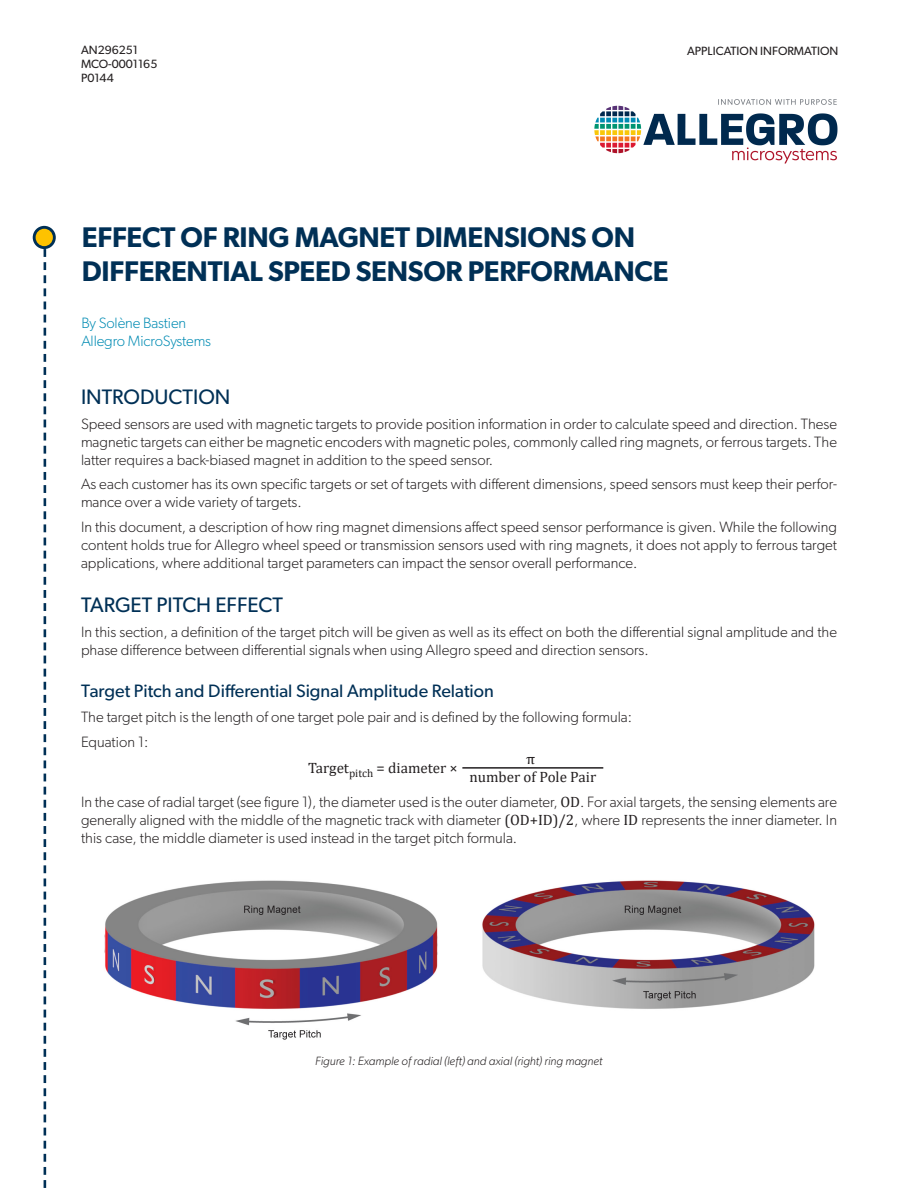
<style>
.page{position:relative;width:918px;height:1188px;background:#fff}
.page>*{position:absolute;margin:0;border:0;box-sizing:border-box;transform-origin:0 0}
.Headline{font:600 28.5px/34.2px "Gibson";letter-spacing:-.01em;color:#003056}
.Sub_Heading{font:21px "Gibson";color:#003056}
.Sub_Heading_2{font:18px "Gibson";color:#003056}
.Body_Copy{font:300 15px/18px "Gibson";color:#231f20;text-align:justify}
.Body_Copy-2{font:15px "Cambria";color:#231f20}
.Author{font:300 15px "Gibson";letter-spacing:-.01em;color:#008bb3}
.t1{font:italic 300 12px "Gibson";color:#231f20}
.t2{font:12px/14.4px "Gibson";color:#231f20}
.s1{font-family:"Cambria";font-weight:400}
</style>
<div class="page">
<img style="left:594px;top:99px;width:244px;height:65px">
<hr style="left:462px;top:767px;width:141px;height:2px;background:#231f20">
<img style="left:104px;top:880px;width:711px;height:160px">
<svg style="left:33px;top:226px;width:23px;height:23px"></svg>
<div style="left:36px;top:229px;width:17px;height:17px;background:#fec200;border-radius:50%"></div>
<svg style="left:44px;top:249px;width:2px;height:939px"></svg>
<p class="t2" style="left:81px;top:42px;width:59px">AN296251</p>
<p class="t2" style="left:687px;top:43px;width:153px">APPLICATION INFORMATION</p>
<p class="t2" style="left:81px;top:57px;width:78px">MCO-0001165<br>P0144</p>
<p class="Headline" style="left:82px;top:219px;width:588px">EFFECT OF RING MAGNET DIMENSIONS ON<br>DIFFERENTIAL SPEED SENSOR PERFORMANCE</p>
<p class="Author" style="left:81px;top:314px;width:106px">By Solène Bastien</p>
<p class="Author" style="left:81px;top:332px;width:131px">Allegro MicroSystems</p>
<p class="Sub_Heading" style="left:81px;top:384px;width:151px">INTRODUCTION</p>
<p class="Body_Copy" style="left:81px;top:414px;width:758px">Speed sensors are used with magnetic targets to provide position information in order to calculate speed and direction. These magnetic targets can either be magnetic encoders with magnetic poles, commonly called ring magnets, or ferrous targets. The latter requires a back-biased magnet in addition to the speed sensor.</p>
<p class="Body_Copy" style="left:81px;top:475px;width:758px">As each customer has its own specific targets or set of targets with different dimensions, speed sensors must keep their perfor&shy;mance over a wide variety of targets.</p>
<p class="Body_Copy" style="left:81px;top:518px;width:758px">In this document, a description of how ring magnet dimensions affect speed sensor performance is given. While the following content holds true for Allegro wheel speed or transmission sensors used with ring magnets, it does not apply to ferrous target applications, where additional target parameters can impact the sensor overall performance.</p>
<p class="Sub_Heading" style="left:81px;top:593px;width:204px">TARGET PITCH EFFECT</p>
<p class="Body_Copy" style="left:81px;top:623px;width:758px">In this section, a definition of the target pitch will be given as well as its effect on both the differential signal amplitude and the phase difference between differential signals when using Allegro speed and direction sensors.</p>
<p class="Sub_Heading_2" style="left:81px;top:680px;width:414px">Target Pitch and Differential Signal Amplitude Relation</p>
<p class="Body_Copy" style="left:81px;top:707px;width:553px">The target pitch is the length of one target pole pair and is defined by the following formula:</p>
<p class="Body_Copy" style="left:81px;top:732px;width:69px">Equation 1:</p>
<p class="Body_Copy-2" style="left:308px;top:759px;width:151px">Target<sub>pitch</sub> = diameter ×</p>
<p class="Body_Copy-2" style="left:526px;top:750px;width:11px">π</p>
<p class="Body_Copy-2" style="left:469px;top:768px;width:128px">number of Pole Pair</p>
<p class="Body_Copy" style="left:81px;top:793px;width:758px">In the case of radial target (see figure 1), the diameter used is the outer diameter, <span class="s1">OD</span>. For axial targets, the sensing elements are generally aligned with the middle of the magnetic track with diameter <span class="s1">(OD+ID)/2</span>, where <span class="s1">ID</span> represents the inner diameter. In this case, the middle diameter is used instead in the target pitch formula.</p>
<p class="t1" style="left:315px;top:1053px;width:289px">Figure 1: Example of radial (left) and axial (right) ring magnet</p>
</div>
